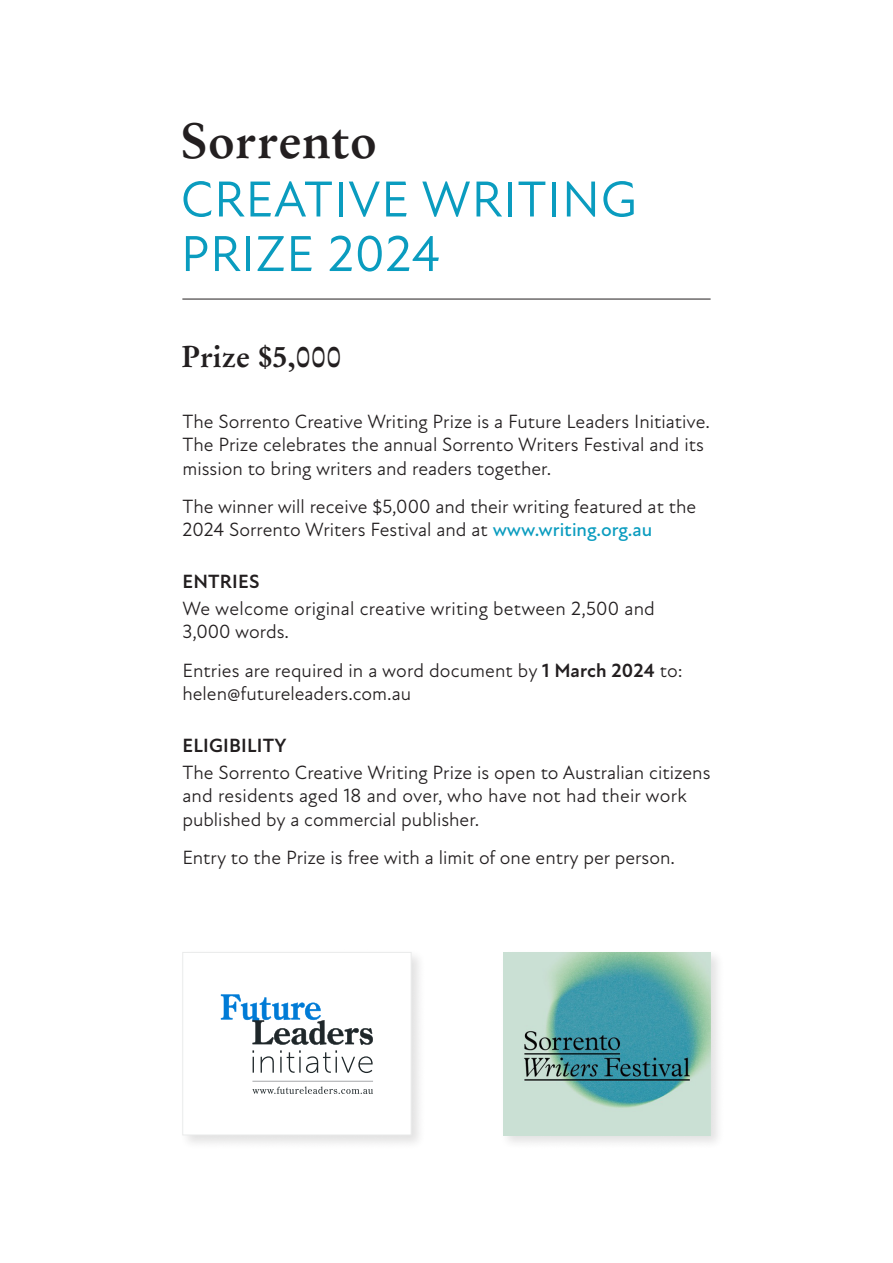
<style>
.page{position:relative;width:893px;height:1263px;background:#fff}
.page>*{position:absolute;margin:0;border:0;box-sizing:border-box;transform-origin:0 0}
.Sub_Heading{font:51.3px "New Atten";letter-spacing:.01em;color:#0a9cbf}
.Sub_Heading-2{font:700 49.5px "Garamond No 8";letter-spacing:.015em;color:#231f20}
.t1{font:700 30px "Garamond No 8";letter-spacing:.005em;color:#231f20}
.SWP_body{font:19.5px/23.2px "New Atten";color:#231f20}
.Sub_Heading-3{font:700 19.5px "New Atten";letter-spacing:.01em;color:#231f20}
.s1{font-weight:500;color:#0a9cbf}
.s2{font-weight:700}
</style>
<div class="page">
<div style="left:500px;top:948px;width:225px;height:202px;background:#231f20;opacity:.13"></div>
<img style="left:503px;top:952px;width:208px;height:183px">
<div style="left:179px;top:949px;width:247px;height:201px;background:#231f20;opacity:.13"></div>
<div style="left:182px;top:952px;width:229px;height:183px;background:#fff;border:1px solid #eaebeb"></div>
<svg style="left:252px;top:1086px;width:121px;height:8px"></svg>
<hr style="left:252px;top:1081px;width:121px;height:1px;background:#a6a7aa">
<svg style="left:221px;top:994px;width:152px;height:79px"></svg>
<hr style="left:182px;top:299px;width:529px;height:1px;background:#231f20">
<p class="Sub_Heading-2" style="left:181px;top:104px;width:198px">Sorrento</p>
<p class="Sub_Heading" style="left:181px;top:169px;width:458px">CREATIVE WRITING</p>
<p class="Sub_Heading" style="left:181px;top:224px;width:261px">PRIZE 2024</p>
<p class="t1" style="left:182px;top:334px;width:161px">Prize $5,000</p>
<p class="SWP_body" style="left:182px;top:410px;width:529px">The Sorrento Creative Writing Prize is a Future Leaders Initiative.<br>The Prize celebrates the annual Sorrento Writers Festival and its mission to bring writers and readers together.</p>
<p class="SWP_body" style="left:182px;top:495px;width:515px">The winner will receive $5,000 and their writing featured at the<br>2024 Sorrento Writers Festival and at <span class="s1">www.writing.org.au</span></p>
<p class="Sub_Heading-3" style="left:182px;top:570px;width:79px">ENTRIES</p>
<p class="SWP_body" style="left:182px;top:597px;width:474px">We welcome original creative writing between 2,500 and<br>3,000 words.</p>
<p class="SWP_body" style="left:182px;top:659px;width:502px">Entries are required in a word document by <span class="s2">1 March 2024</span> to: helen@futureleaders.com.au</p>
<p class="Sub_Heading-3" style="left:182px;top:733px;width:106px">ELIGIBILITY</p>
<p class="SWP_body" style="left:182px;top:761px;width:530px">The Sorrento Creative Writing Prize is open to Australian citizens and residents aged 18 and over, who have not had their work published by a commercial publisher.</p>
<p class="SWP_body" style="left:182px;top:846px;width:494px">Entry to the Prize is free with a limit of one entry per person.</p>
</div>
